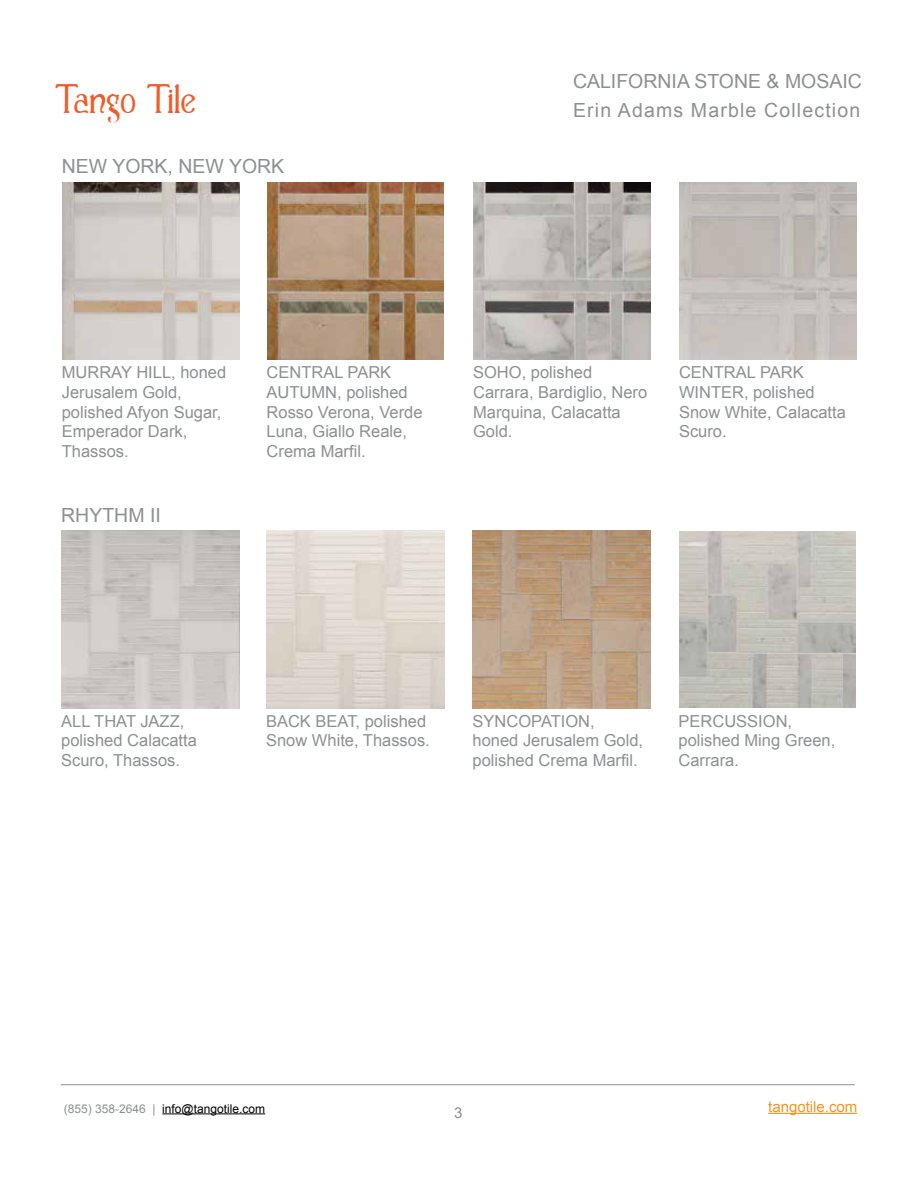
<style>
.page{position:relative;width:918px;height:1188px;background:#fff}
.page>*{position:absolute;margin:0;border:0;box-sizing:border-box;transform-origin:0 0}
.t1{font:34.8px "Casua";letter-spacing:-.015em;color:#f05b28}
.t2{font:19.5px/28.7px "Arial";letter-spacing:.06em;color:#8c9091}
.t3{font:19.5px "Arial";color:#8c9091}
.t4{font:16.5px/19.8px "Arial";color:#8c9091}
.t5{font:15px "Arial";color:#f69322}
.t6{font:15px "Arial";color:#8c9091}
.t7{font:12px "Arial";color:#000}
.s1{color:#8c9091}
</style>
<div class="page">
<hr style="left:61px;top:1084px;width:794px;height:1px;background:#8c9091">
<hr style="left:768px;top:1113px;width:89px;height:1px;background:#f69322">
<hr style="left:162px;top:1113px;width:103px;height:1px;background:#000">
<img style="left:63px;top:183px;width:176px;height:176px">
<img style="left:268px;top:183px;width:176px;height:176px">
<img style="left:474px;top:183px;width:176px;height:176px">
<img style="left:680px;top:183px;width:176px;height:176px">
<img style="left:473px;top:531px;width:178px;height:178px">
<img style="left:679px;top:532px;width:177px;height:176px">
<h1 class="t1" style="left:55px;top:80px;width:143px">Tango Tile</h1>
<p class="t3" style="left:62px;top:154px;width:224px">NEW YORK, NEW YORK</p>
<p class="t2" style="left:573px;top:67px;width:290px">CALIFORNIA STONE &amp; MOSAIC<br>Erin Adams Marble Collection</p>
<p class="t4" style="left:62px;top:363px;width:166px">MURRAY HILL, honed<br>Jerusalem Gold, polished Afyon Sugar,<br>Emperador Dark,<br>Thassos.</p>
<p class="t4" style="left:267px;top:363px;width:157px">CENTRAL PARK<br>AUTUMN, polished<br>Rosso Verona, Verde<br>Luna, Giallo Reale,<br>Crema Marfil.</p>
<p class="t4" style="left:473px;top:363px;width:176px">SOHO, polished<br>Carrara, Bardiglio, Nero<br>Marquina, Calacatta<br>Gold.</p>
<p class="t4" style="left:679px;top:363px;width:168px">CENTRAL PARK<br>WINTER, polished<br>Snow White, Calacatta<br>Scuro.</p>
<p class="t3" style="left:61px;top:502px;width:101px">RHYTHM II</p>
<p class="t4" style="left:61px;top:711px;width:137px">ALL THAT JAZZ, polished Calacatta<br>Scuro, Thassos.</p>
<p class="t4" style="left:266px;top:711px;width:165px">BACK BEAT, polished<br>Snow White, Thassos.</p>
<p class="t4" style="left:473px;top:711px;width:172px">SYNCOPATION, honed Jerusalem Gold, polished Crema Marfil.</p>
<p class="t4" style="left:679px;top:711px;width:158px">PERCUSSION, polished Ming Green,<br>Carrara.</p>
<p class="t7" style="left:64px;top:1101px;width:203px"><span class="s1">(855) 358-2646 |</span> info@tangotile.com</p>
<p class="t5" style="left:768px;top:1097px;width:91px">tangotile.com</p>
<p class="t6" style="left:454px;top:1103px;width:10px">3</p>
</div>
